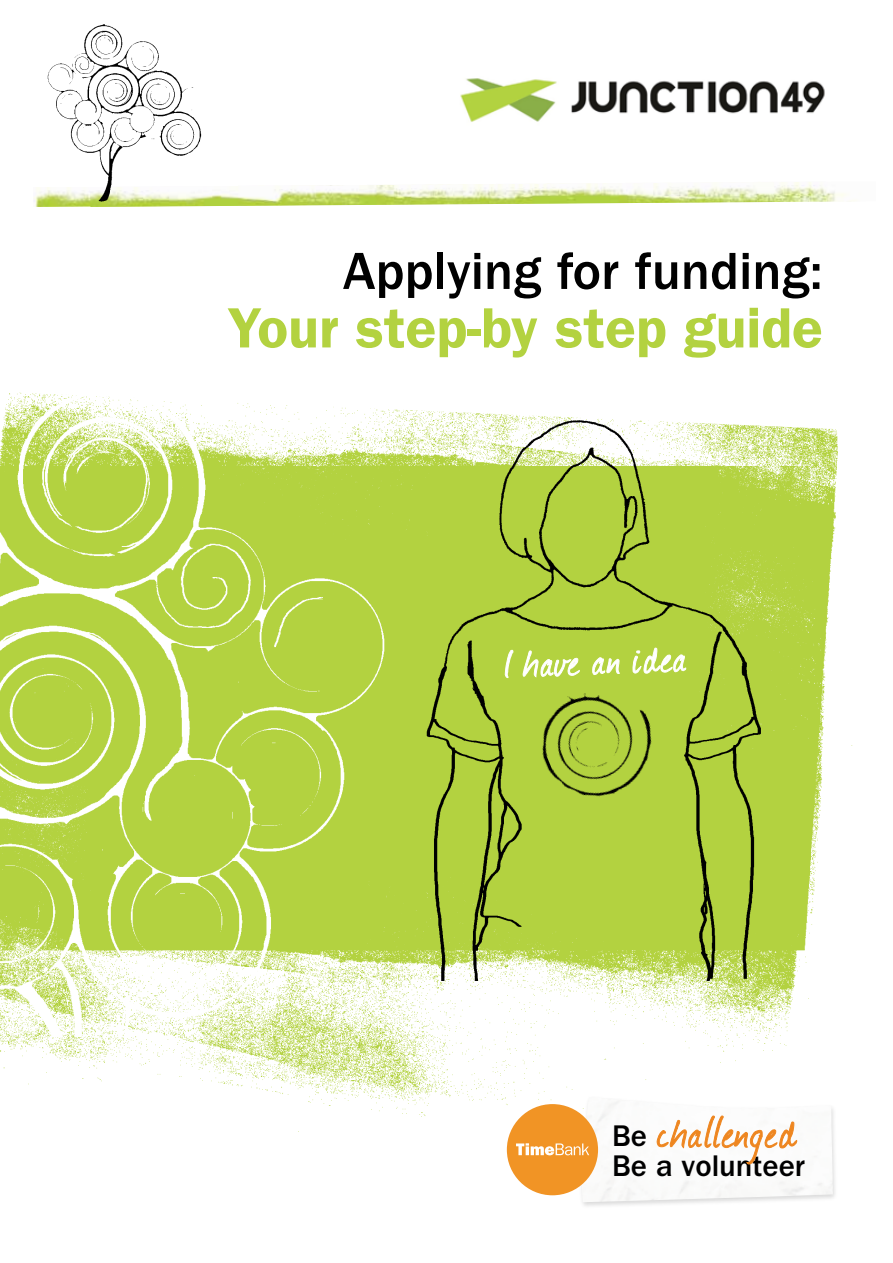
<style>
.page{position:relative;width:893px;height:1263px;background:#fff}
.page>*{position:absolute;margin:0;border:0;box-sizing:border-box;transform-origin:0 0}
.t1{font:600 57px "ITC Franklin Gothic Std";color:#b3d240}
.t2{font:500 54px "ITC Franklin Gothic Std";color:#000}
.t3{font:51.15px "Journal";letter-spacing:.05em;color:#ee8620}
.t4{font:48.75px "Journal";color:#fff}
.t5{font:500 30.9px "ITC Franklin Gothic Std";color:#000}
.s1{font-family:"ITC Franklin Gothic Std";font-weight:500;font-size:30.9px;color:#000}
</style>
<div class="page">
<img style="left:0;top:950px;width:809px;height:215px">
<img style="left:778px;top:426px;width:75px;height:524px">
<img style="left:0;top:392px;width:412px;height:645px">
<div style="left:578px;top:1095px;width:261px;height:113px;background:#000;opacity:.15"></div>
<img style="left:581px;top:1097px;width:252px;height:105px">
<div style="left:507px;top:1104px;width:91px;height:91px;background:#f19425;border-radius:50%"></div>
<svg style="left:516px;top:1143px;width:73px;height:12px"></svg>
<svg style="left:656px;top:1115px;width:141px;height:50px"></svg>
<img style="left:220px;top:182px;width:635px;height:24px">
<img style="left:43px;top:25px;width:177px;height:182px">
<img style="left:460px;top:78px;width:365px;height:44px">
<img style="left:408px;top:395px;width:370px;height:585px">
<svg style="left:504px;top:649px;width:10px;height:29px"></svg>
<svg style="left:522px;top:650px;width:59px;height:3px"></svg>
<svg style="left:632px;top:647px;width:55px;height:40px"></svg>
<img style="left:509px;top:653px;width:171px;height:176px">
<p class="t2" style="left:343px;top:241px;width:481px">Applying for funding:</p>
<p class="t1" style="left:227px;top:294px;width:597px">Your step-by step guide</p>
<p class="t4" style="left:501px;top:630px;width:185px;rotate:-2deg">I have an idea</p>
<p class="t3" style="left:612px;top:1097px;width:185px"><span class="s1">Be</span> challenged</p>
<p class="t5" style="left:612px;top:1148px;width:195px">Be a volunteer</p>
</div>
